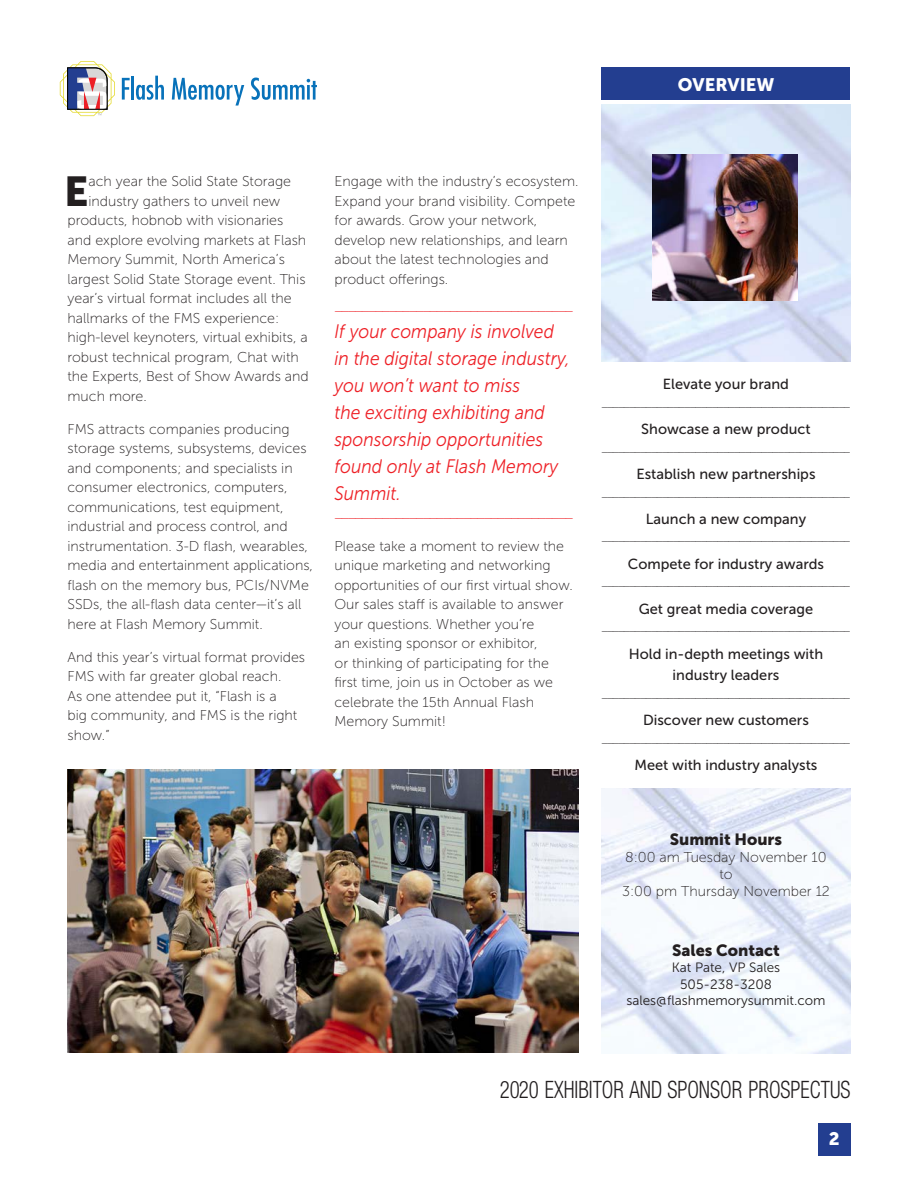
<style>
.page{position:relative;width:918px;height:1188px;background:#fff}
.page>*{position:absolute;margin:0;border:0;box-sizing:border-box;transform-origin:0 0}
.t1{font:41.55px "Museo Sans 900";color:#231f20}
.t2{font:300 condensed 24px "Helvetica Neue";color:#231f20;scale:.87 1}
.Quotes_12pt{font:italic 19.5px/27px "Museo Sans 300";color:#ee2026;scale:.9 1}
.t3{font:18px "Museo Sans 900";color:#fff}
.Copy_1{font:16.2px "Museo Sans 900";color:#231f20}
.Quotes_12pt-2{font:14.55px/21.9px "Museo Sans 500";color:#231f20;text-align:center}
.Copy_1-2{font:14.25px/19.5px "Museo Sans 100";color:#231f20}
.Quotes_12pt-3{font:14.25px "Museo Sans 100";color:#ee2026}
.Copy_1-3{font:13.5px/16.2px "Museo Sans 300";color:#231f20;text-align:center}
.Quotes_12pt-4{font:11.55px "Museo Sans 100";color:#231f20}
</style>
<div class="page">
<div style="left:602px;top:68px;width:248px;height:32px;background:#233e90"></div>
<svg style="left:122px;top:78px;width:8px;height:22px"></svg>
<hr style="left:131px;top:76px;width:3px;height:24px;background:#0872ba">
<svg style="left:136px;top:76px;width:28px;height:24px"></svg>
<svg style="left:172px;top:78px;width:72px;height:28px"></svg>
<svg style="left:251px;top:78px;width:66px;height:22px"></svg>
<svg style="left:60px;top:61px;width:55px;height:55px"></svg>
<div style="left:818px;top:1123px;width:32px;height:32px;background:#233e90"></div>
<img style="left:602px;top:104px;width:248px;height:949px">
<img style="left:68px;top:770px;width:510px;height:283px">
<img style="left:652px;top:154px;width:146px;height:146px">
<div style="left:593px;top:362px;width:267px;height:426px;background:#fff"></div>
<p class="t3" style="left:678px;top:74px;width:98px">OVERVIEW</p>
<p class="t1" style="left:64px;top:168px;width:26px">E</p>
<p class="Copy_1-2" style="left:88px;top:172px;width:204px">ach year the Solid State Storage</p>
<p class="Copy_1-2" style="left:88px;top:191px;width:193px">industry gathers to unveil new</p>
<p class="Copy_1-2" style="left:68px;top:211px;width:217px">products, hobnob with visionaries</p>
<p class="Copy_1-2" style="left:68px;top:230px;width:240px">and explore evolving markets at Flash</p>
<p class="Copy_1-2" style="left:68px;top:250px;width:219px">Memory Summit, North America’s</p>
<p class="Copy_1-2" style="left:68px;top:269px;width:240px">largest Solid State Storage event. This</p>
<p class="Copy_1-2" style="left:68px;top:289px;width:226px">year’s virtual format includes all the</p>
<p class="Copy_1-2" style="left:68px;top:308px;width:213px">hallmarks of the FMS experience:</p>
<p class="Copy_1-2" style="left:68px;top:328px;width:242px">high-level keynoters, virtual exhibits, a</p>
<p class="Copy_1-2" style="left:68px;top:347px;width:233px">robust technical program, Chat with</p>
<p class="Copy_1-2" style="left:68px;top:367px;width:243px">the Experts, Best of Show Awards and</p>
<p class="Copy_1-2" style="left:68px;top:386px;width:81px">much more.</p>
<p class="Copy_1-2" style="left:68px;top:419px;width:247px">FMS attracts companies producing storage systems, subsystems, devices and components; and specialists in consumer electronics, computers, communications, test equipment, industrial and process control, and instrumentation. 3-D flash, wearables, media and entertainment applications, flash on the memory bus, PCIs/NVMe SSDs, the all-flash data center—it’s all here at Flash Memory Summit.</p>
<p class="Copy_1-2" style="left:68px;top:647px;width:239px">And this year’s virtual format provides<br>FMS with far greater global reach.<br>As one attendee put it, “Flash is a<br>big community, and FMS is the right show.”</p>
<p class="Copy_1-2" style="left:334px;top:172px;width:246px">Engage with the industry’s ecosystem.<br>Expand your brand visibility. Compete for awards. Grow your network, develop new relationships, and learn about the latest technologies and product offerings.</p>
<p class="Quotes_12pt-3" style="left:334px;top:298px;width:240px">___________________________________</p>
<p class="Quotes_12pt" style="left:334px;top:318px;width:263px">If your company is involved in the digital storage industry, you won’t want to miss<br>the exciting exhibiting and sponsorship opportunities found only at Flash Memory<br>Summit.</p>
<p class="Quotes_12pt-3" style="left:334px;top:505px;width:240px">___________________________________</p>
<p class="Copy_1-2" style="left:334px;top:536px;width:240px">Please take a moment to review the unique marketing and networking opportunities of our first virtual show.<br>Our sales staff is available to answer your questions. Whether you’re<br>an existing sponsor or exhibitor,<br>or thinking of participating for the first time, join us in October as we celebrate the 15th Annual Flash<br>Memory Summit!</p>
<p class="Quotes_12pt-2" style="left:663px;top:373px;width:128px">Elevate your brand</p>
<p class="Quotes_12pt-4" style="left:602px;top:397px;width:251px">_____________________________________________</p>
<p class="Quotes_12pt-2" style="left:641px;top:418px;width:171px">Showcase a new product</p>
<p class="Quotes_12pt-4" style="left:602px;top:442px;width:251px">_____________________________________________</p>
<p class="Quotes_12pt-2" style="left:636px;top:463px;width:181px">Establish new partnerships</p>
<p class="Quotes_12pt-2" style="left:646px;top:508px;width:162px">Launch a new company</p>
<p class="Quotes_12pt-4" style="left:602px;top:531px;width:251px">_____________________________________________</p>
<p class="Quotes_12pt-2" style="left:628px;top:553px;width:198px">Compete for industry awards</p>
<p class="Quotes_12pt-4" style="left:602px;top:576px;width:251px">_____________________________________________</p>
<p class="Quotes_12pt-2" style="left:639px;top:598px;width:176px">Get great media coverage</p>
<p class="Quotes_12pt-4" style="left:602px;top:621px;width:251px">_____________________________________________</p>
<p class="Quotes_12pt-2" style="left:629px;top:643px;width:196px">Hold in-depth meetings with industry leaders</p>
<p class="Quotes_12pt-4" style="left:602px;top:688px;width:251px">_____________________________________________</p>
<p class="Quotes_12pt-2" style="left:643px;top:709px;width:167px">Discover new customers</p>
<p class="Quotes_12pt-4" style="left:602px;top:733px;width:251px">_____________________________________________</p>
<p class="Quotes_12pt-2" style="left:635px;top:754px;width:184px">Meet with industry analysts</p>
<p class="Copy_1" style="left:670px;top:830px;width:114px">Summit Hours</p>
<p class="Copy_1-2" style="left:625px;top:847px;width:203px">8:00 am Tuesday November 10</p>
<p class="Copy_1-2" style="left:622px;top:866px;width:209px;line-height:17.1px;text-align:center">to<br>3:00 pm Thursday November 12</p>
<p class="Copy_1" style="left:672px;top:941px;width:109px">Sales Contact</p>
<p class="Copy_1-3" style="left:626px;top:960px;width:201px">Kat Pate, VP Sales<br>505-238-3208 sales@flashmemorysummit.com</p>
<p class="t2" style="left:500px;top:1076px;width:405px">2020 EXHIBITOR AND SPONSOR PROSPECTUS</p>
<p class="t3" style="left:829px;top:1129px;width:12px">2</p>
</div>
